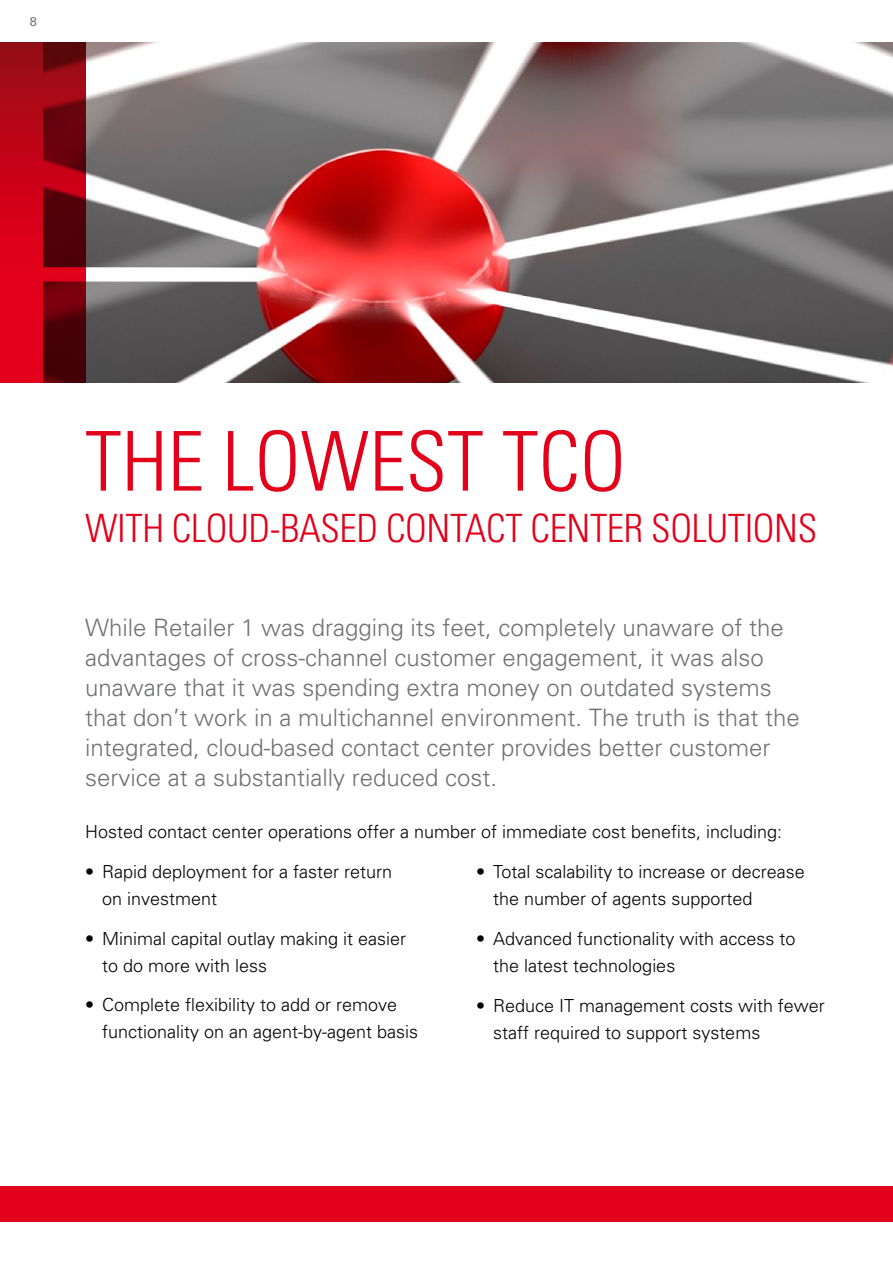
<style>
.page{position:relative;width:893px;height:1263px;background:#fff}
.page>*{position:absolute;margin:0;border:0;box-sizing:border-box;transform-origin:0 0}
.t1{font:300 condensed 82.5px "Univers";color:#e2001a}
.t2{font:300 condensed 39px "Univers";letter-spacing:-.01em;color:#e2001a}
.t3{font:300 24px/30px "Univers";color:#707172}
.t4{font:300 18px/27px "Univers";color:#000}
.t5{font:12.75px "Univers";color:#707172}
</style>
<div class="page">
<img style="left:85px;top:43px;width:808px;height:340px">
<svg style="left:43px;top:43px;width:42px;height:340px"></svg>
<svg style="left:0;top:43px;width:43px;height:340px"></svg>
<div style="left:0;top:1186px;width:893px;height:36px;background:#e2001a"></div>
<p class="t5" style="left:30px;top:14px;width:9px">8</p>
<h1 class="t1" style="left:85px;top:412px;width:532px">THE LOWEST TCO</h1>
<h2 class="t2" style="left:85px;top:504px;width:729px">WITH CLOUD-BASED CONTACT CENTER SOLUTI ONS</h2>
<p class="t3" style="left:85px;top:612px;width:716px">While Retailer 1 was dragging its feet, completely unaware of the advantages of cross-channel customer engagement, it was also unaware that it was spending extra money on outdated systems that don’t work in a multichannel environment. The truth is that the integrated, cloud-based contact center provides better customer service at a substantially reduced cost.</p>
<p class="t4" style="left:85px;top:818px;width:699px">Hosted contact center operations offer a number of immediate cost benefits, including:</p>
<p class="t4" style="left:102px;top:858px;width:292px;text-indent:-17px">• Rapid deployment for a faster return on investment</p>
<p class="t4" style="left:102px;top:925px;width:306px;text-indent:-17px">• Minimal capital outlay making it easier to do more with less</p>
<p class="t4" style="left:102px;top:991px;width:318px;text-indent:-17px">• Complete flexibility to add or remove functionality on an agent-by-agent basis</p>
<p class="t4" style="left:493px;top:858px;width:313px;text-indent:-17px">• Total scalability to increase or decrease the number of agents supported</p>
<p class="t4" style="left:493px;top:925px;width:304px;text-indent:-17px">• Advanced functionality with access to the latest technologies</p>
<p class="t4" style="left:493px;top:992px;width:333px;text-indent:-17px">• Reduce IT management costs with fewer staff required to support systems</p>
</div>
